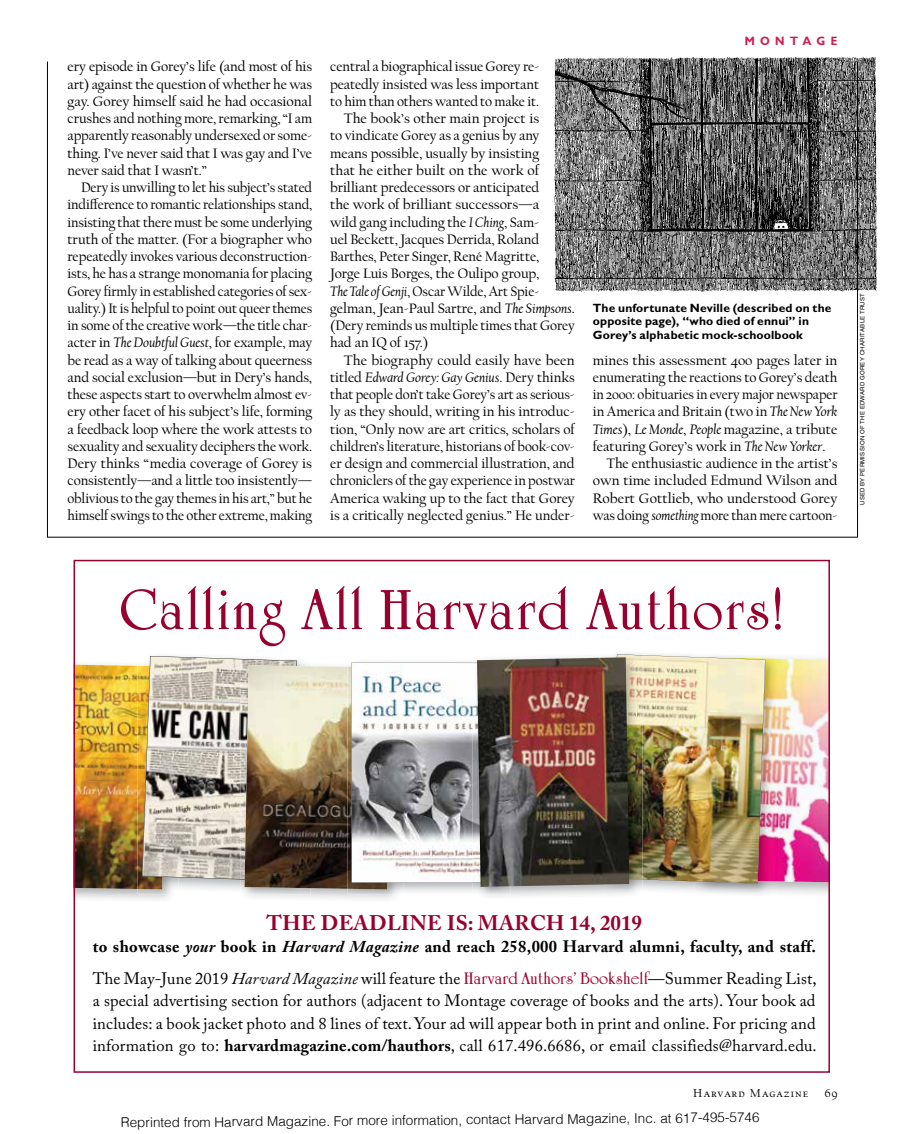
<style>
.page{position:relative;width:905px;height:1134px;background:#fff}
.page>*{position:absolute;margin:0;border:0;box-sizing:border-box;transform-origin:0 0}
.t1{font:58.5px "University Roman Bold Plain";letter-spacing:.03em;color:#98002e}
.t2{font:700 21px "Adobe Caslon Pro";letter-spacing:.015em;color:#98002e}
.t3{font:16.5px/22.5px "Adobe Caslon Pro";letter-spacing:.01em;color:#000;text-align:justify}
.t4{font:700 16.5px/31.5px "Adobe Caslon Pro";letter-spacing:.02em;color:#000}
.t5{font:14.25px/17.2px "Cal Harvard";letter-spacing:-.005em;color:#000}
.t6{font:italic 14.25px "Cal Harvard";letter-spacing:-.005em;color:#000}
.t7{font:300 13.5px "Helvetica";color:#000}
.t8{font:700 12px/13.5px "Gill Sans Std";letter-spacing:.015em;color:#000}
.t9{font:12px "Cal Harvard";letter-spacing:.1em;color:#000}
.t10{font:700 12px "Gill Sans Display";letter-spacing:.42em;color:#c82254}
.t11{font:6px "Helvetica LT Std";letter-spacing:.04em;color:#000}
.s1{font-style:italic}
.s2{font-style:normal}
.s3{font-weight:400}
.s4{font-weight:400;font-style:italic}
.s5{font-family:"University Roman Bold Plain";font-weight:400;font-size:17.25px;color:#98002e}
.s6{font-weight:700}
</style>
<div class="page">
<hr style="left:857px;top:62px;width:1px;height:475px;background:#000">
<hr style="left:47px;top:62px;width:1px;height:475px;background:#000">
<img style="left:778px;top:658px;width:49px;height:224px">
<img style="left:77px;top:665px;width:60px;height:224px">
<img style="left:137px;top:663px;width:41px;height:231px">
<img style="left:240px;top:881px;width:70px;height:13px">
<svg style="left:142px;top:656px;width:168px;height:225px;background:#bcb5a8"></svg>
<img style="left:244px;top:665px;width:103px;height:224px">
<img style="left:347px;top:661px;width:57px;height:234px">
<img style="left:347px;top:667px;width:4px;height:133px">
<img style="left:347px;top:800px;width:40px;height:89px">
<svg style="left:351px;top:663px;width:121px;height:220px"></svg>
<img style="left:694px;top:655px;width:84px;height:241px">
<img style="left:642px;top:654px;width:123px;height:230px">
<img style="left:472px;top:656px;width:133px;height:241px">
<img style="left:472px;top:663px;width:5px;height:219px">
<img style="left:605px;top:653px;width:37px;height:244px">
<img style="left:609px;top:654px;width:33px;height:225px">
<img style="left:477px;top:657px;width:152px;height:230px">
<img style="left:552px;top:56px;width:325px;height:237px">
<hr style="left:47px;top:537px;width:810px;height:1px;background:#000">
<p class="t5" style="left:68px;top:59px;width:246px">ery episode in Gorey’s life (and most of his art) against the question of whether he was gay. Gorey himself said he had occasional crushes and nothing more, remarking, “I am apparently reasonably undersexed or some&shy;thing. I’ve never said that I was gay and I’ve never said that I wasn’t.”</p>
<p class="t5" style="left:68px;top:180px;width:246px;text-align:justify;text-indent:14px">Dery is unwilling to let his subject’s stated indifference to romantic relationships stand, insisting that there must be some underlying truth of the matter. (For a biographer who repeatedly invokes various deconstruction&shy;ists, he has a strange monomania for placing Gorey firmly in established categories of sex&shy;uality.) It is helpful to point out queer themes in some of the creative work—the title char&shy;acter in <span class="s1">The Doubtful Guest</span>, for example, may be read as a way of talking about queerness and social exclusion—but in Dery’s hands, these aspects start to overwhelm almost ev&shy;ery other facet of his subject’s life, forming a feedback loop where the work attests to sexuality and sexuality deciphers the work.<br>Dery thinks “media coverage of Gorey is consistently—and a little too insistently— oblivious to the gay themes in his art,” but he himself swings to the other extreme, making</p>
<p class="t5" style="left:330px;top:59px;width:211px">central a biographical issue Gorey re-</p>
<p class="t5" style="left:330px;top:76px;width:210px">peatedly insisted was less important</p>
<p class="t5" style="left:330px;top:93px;width:210px">to him than others wanted to make it.</p>
<p class="t5" style="left:344px;top:111px;width:197px">The book’s other main project is</p>
<p class="t5" style="left:330px;top:128px;width:210px">to vindicate Gorey as a genius by any</p>
<p class="t5" style="left:330px;top:145px;width:211px">means possible, usually by insisting</p>
<p class="t5" style="left:330px;top:162px;width:210px">that he either built on the work of</p>
<p class="t5" style="left:330px;top:180px;width:210px">brilliant predecessors or anticipated</p>
<p class="t5" style="left:330px;top:197px;width:211px">the work of brilliant successors—a</p>
<p class="t5" style="left:330px;top:214px;width:210px">wild gang including the <span class="s1">I Ching</span>, Sam-</p>
<p class="t5" style="left:330px;top:231px;width:210px">uel Beckett, Jacques Derrida, Roland</p>
<p class="t5" style="left:330px;top:249px;width:210px">Barthes, Peter Singer, René Magritte,</p>
<p class="t5" style="left:330px;top:266px;width:210px">Jorge Luis Borges, the Oulipo group,</p>
<p class="t5" style="left:330px;top:283px;width:211px"><span class="s1">The Tale of Genji</span>, Oscar Wilde, Art Spie-</p>
<p class="t5" style="left:330px;top:300px;width:246px">gelman, Jean-Paul Sartre, and <span class="s1">The Simpsons</span>.</p>
<p class="t5" style="left:330px;top:318px;width:246px">(Dery reminds us multiple times that Gorey</p>
<p class="t5" style="left:330px;top:335px;width:100px">had an IQ of 157.)</p>
<p class="t5" style="left:344px;top:352px;width:232px">The biography could easily have been</p>
<p class="t6" style="left:330px;top:370px;width:246px"><span class="s2">titled</span> Edward Gorey: Gay Genius<span class="s2">. Dery thinks</span></p>
<p class="t5" style="left:330px;top:387px;width:246px">that people don’t take Gorey’s art as serious-</p>
<p class="t5" style="left:330px;top:404px;width:246px">ly as they should, writing in his introduc-</p>
<p class="t5" style="left:330px;top:421px;width:246px">tion, “Only now are art critics, scholars of</p>
<p class="t5" style="left:330px;top:438px;width:246px">children’s literature, historians of book-cov-</p>
<p class="t5" style="left:330px;top:456px;width:246px">er design and commercial illustration, and</p>
<p class="t5" style="left:330px;top:473px;width:246px">chroniclers of the gay experience in postwar</p>
<p class="t5" style="left:330px;top:490px;width:246px">America waking up to the fact that Gorey</p>
<p class="t5" style="left:330px;top:507px;width:246px">is a critically neglected genius.” He under-</p>
<p class="t10" style="left:744px;top:34px;width:94px">MONTAGE</p>
<p class="t8" style="left:592px;top:301px;width:240px">The unfortunate Neville (described on the opposite page), “who died of ennui” in<br>Gorey’s alphabetic mock-schoolbook</p>
<p class="t11" style="left:859px;top:505px;width:213px;rotate:-90deg">USED BY PERMISSION OF THE EDWARD GOREY CHARITABLE TRUST</p>
<p class="t5" style="left:592px;top:352px;width:246px">mines this assessment 400 pages later in</p>
<p class="t5" style="left:592px;top:369px;width:246px">enumerating the reactions to Gorey’s death</p>
<p class="t5" style="left:592px;top:387px;width:246px">in 2000: obituaries in every major newspaper</p>
<p class="t5" style="left:592px;top:404px;width:246px">in America and Britain (two in <span class="s1">The New York</span></p>
<p class="t5" style="left:592px;top:421px;width:246px"><span class="s1">Times</span>), <span class="s1">Le Monde</span>, <span class="s1">People</span> magazine, a tribute</p>
<p class="t5" style="left:592px;top:438px;width:234px">featuring Gorey’s work in <span class="s1">The New Yorker</span>.</p>
<p class="t5" style="left:606px;top:456px;width:232px">The enthusiastic audience in the artist’s</p>
<p class="t5" style="left:593px;top:473px;width:246px">own time included Edmund Wilson and</p>
<p class="t5" style="left:593px;top:490px;width:246px">Robert Gottlieb, who understood Gorey</p>
<p class="t5" style="left:593px;top:507px;width:246px">was doing <span class="s1">something</span> more than mere cartoon-</p>
<h1 class="t1" style="left:119px;top:575px;width:666px">Calling All Harvard Authors!</h1>
<h2 class="t2" style="left:266px;top:910px;width:377px">THE DEADLINE IS: MARCH 14, 2019</h2>
<p class="t4" style="left:93px;top:931px;width:725px">to showcase <span class="s1">your</span> book in <span class="s1">Harvard Magazine</span> and reach 258,000 Harvard alumni, faculty, and staff.<br><span class="s3">The May-June 2019</span> <span class="s4">Harvard Magazine</span> <span class="s3">will feature the</span> <span class="s5">Harvard Authors’ Bookshelf</span><span class="s3">—Summer Reading List,</span></p>
<p class="t3" style="left:93px;top:989px;width:725px">a special advertising section for authors (adjacent to Montage coverage of books and the arts). Your book ad includes: a book jacket photo and 8 lines of text. Your ad will appear both in print and online. For pricing and information go to: <span class="s6">harvardmagazine.com/hauthors</span>, call 617.496.6686, or email classifieds@harvard.edu.</p>
<p class="t9" style="left:693px;top:1087px;width:116px">Harvard Magazine</p>
<p class="t9" style="left:824px;top:1087px;width:14px">69</p>
<p class="t7" style="left:121px;top:1108px;width:640px">Reprinted from Harvard Magazine. For more information, contact Harvard Magazine, Inc. at 617-495-5746</p>
</div>
